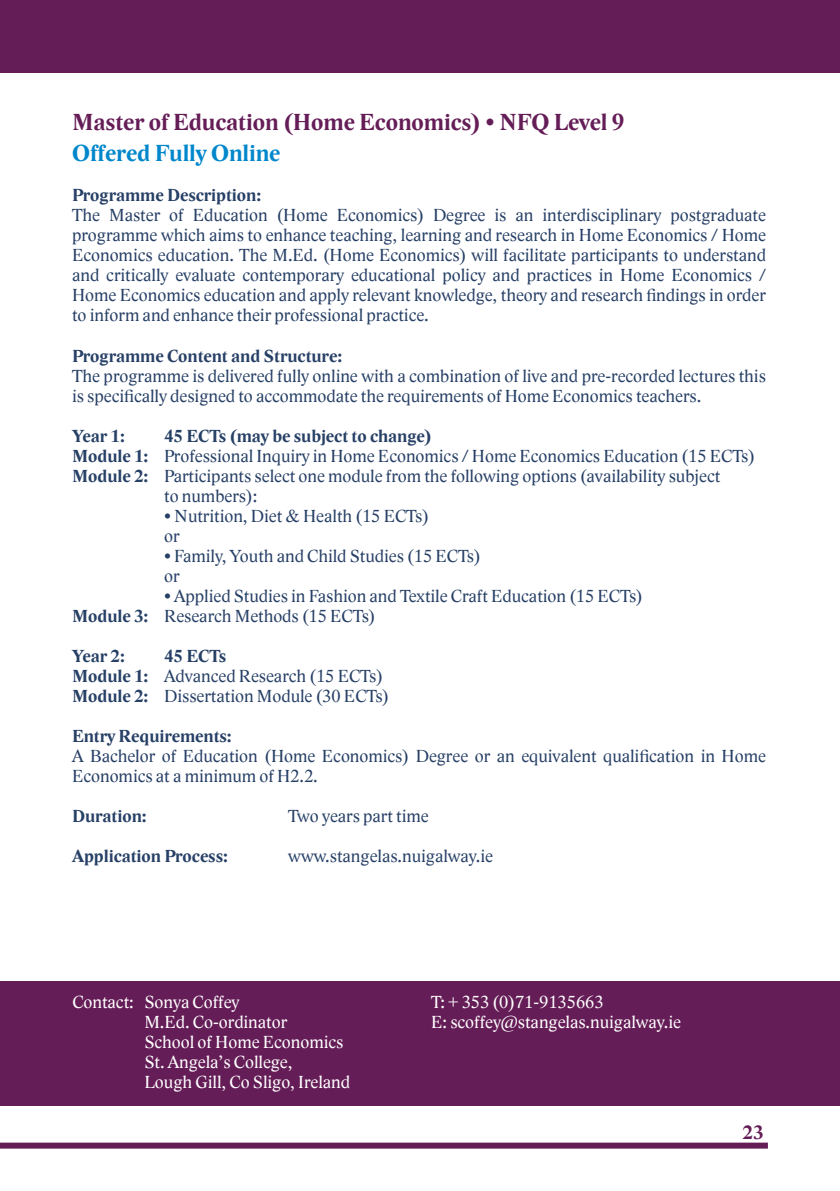
<style>
.page{position:relative;width:840px;height:1191px;background:#fff}
.page>*{position:absolute;margin:0;border:0;box-sizing:border-box;transform-origin:0 0}
.t1{font:700 24px "Lido STFCE";color:#651d57}
.t2{font:700 24px "Lido STFCE";color:#0087cb}
.t3{font:700 20px "Lido STFCE";color:#651d57}
.t4{font:18px/20px "Lido STFCE";color:#274066}
.t5{font:18px/20px "Lido STFCE";color:#fff}
.t6{font:700 18px "Lido STFCE";color:#274066}
.s1{font-weight:700}
</style>
<div class="page">
<div style="left:0;top:0;width:839px;height:72px;background:#651d57"></div>
<div style="left:0;top:1142px;width:767px;height:6px;background:#651d57"></div>
<div style="left:0;top:981px;width:839px;height:125px;background:#651d57"></div>
<h1 class="t1" style="left:72px;top:108px;width:553px">Master of Education (Home Economics) • NFQ Level 9</h1>
<h1 class="t2" style="left:72px;top:139px;width:210px">Offered Fully Online</h1>
<p class="t6" style="left:72px;top:185px;width:190px">Programme Description:</p>
<p class="t4" style="left:72px;top:206px;width:695px;text-align:justify">The Master of Education (Home Economics) Degree is an interdisciplinary postgraduate programme which aims to enhance teaching, learning and research in Home Economics / Home Economics education. The M.Ed. (Home Economics) will facilitate participants to understand and critically evaluate contemporary educational policy and practices in Home Economics / Home Economics education and apply relevant knowledge, theory and research findings in order to inform and enhance their professional practice.</p>
<p class="t6" style="left:72px;top:345px;width:271px">Programme Content and Structure:</p>
<p class="t4" style="left:72px;top:366px;width:695px">The programme is delivered fully online with a combination of live and pre-recorded lectures this is specifically designed to accommodate the requirements of Home Economics teachers.</p>
<p class="t6" style="left:72px;top:425px;width:54px">Year 1:</p>
<p class="t6" style="left:164px;top:425px;width:269px">45 ECTs (may be subject to change)</p>
<p class="t4" style="left:72px;top:445px;width:684px"><span class="s1">Module 1:</span> Professional Inquiry in Home Economics / Home Economics Education (15 ECTs)</p>
<p class="t4" style="left:72px;top:465px;width:649px"><span class="s1">Module 2:</span> Participants select one module from the following options (availability subject</p>
<p class="t4" style="left:164px;top:485px;width:95px">to numbers):</p>
<p class="t4" style="left:164px;top:505px;width:266px">• Nutrition, Diet &amp; Health (15 ECTs) or</p>
<p class="t4" style="left:164px;top:545px;width:318px">• Family, Youth and Child Studies (15 ECTs) or</p>
<p class="t4" style="left:72px;top:585px;width:572px;text-indent:92px">• Applied Studies in Fashion and Textile Craft Education (15 ECTs)<br><span class="s1">Module 3:</span> Research Methods (15 ECTs)</p>
<p class="t6" style="left:72px;top:645px;width:54px">Year 2:</p>
<p class="t4" style="left:72px;top:645px;width:318px;text-indent:92px"><span class="s1">45 ECTs<br>Module 1:</span> Advanced Research (15 ECTs)<br><span class="s1">Module 2:</span> Dissertation Module (30 ECTs)</p>
<p class="t6" style="left:72px;top:725px;width:161px">Entry Requirements:</p>
<p class="t4" style="left:72px;top:745px;width:695px">A Bachelor of Education (Home Economics) Degree or an equivalent qualification in Home<br>Economics at a minimum of H2.2.</p>
<p class="t6" style="left:72px;top:804px;width:76px">Duration:</p>
<p class="t4" style="left:288px;top:805px;width:142px">Two years part time</p>
<p class="t6" style="left:72px;top:844px;width:157px">Application Process:</p>
<p class="t4" style="left:288px;top:845px;width:206px">www.stangelas.nuigalway.ie</p>
<p class="t5" style="left:144px;top:992px;width:207px;text-indent:-72px">Contact: Sonya Coffey<br>M.Ed. Co-ordinator<br>School of Home Economics<br>St. Angela’s College,<br>Lough Gill, Co Sligo, Ireland</p>
<p class="t5" style="left:431px;top:992px;width:251px">T: + 353 (0)71-9135663<br>E: scoffey@stangelas.nuigalway.ie</p>
<p class="t3" style="left:742px;top:1120px;width:23px">23</p>
</div>
